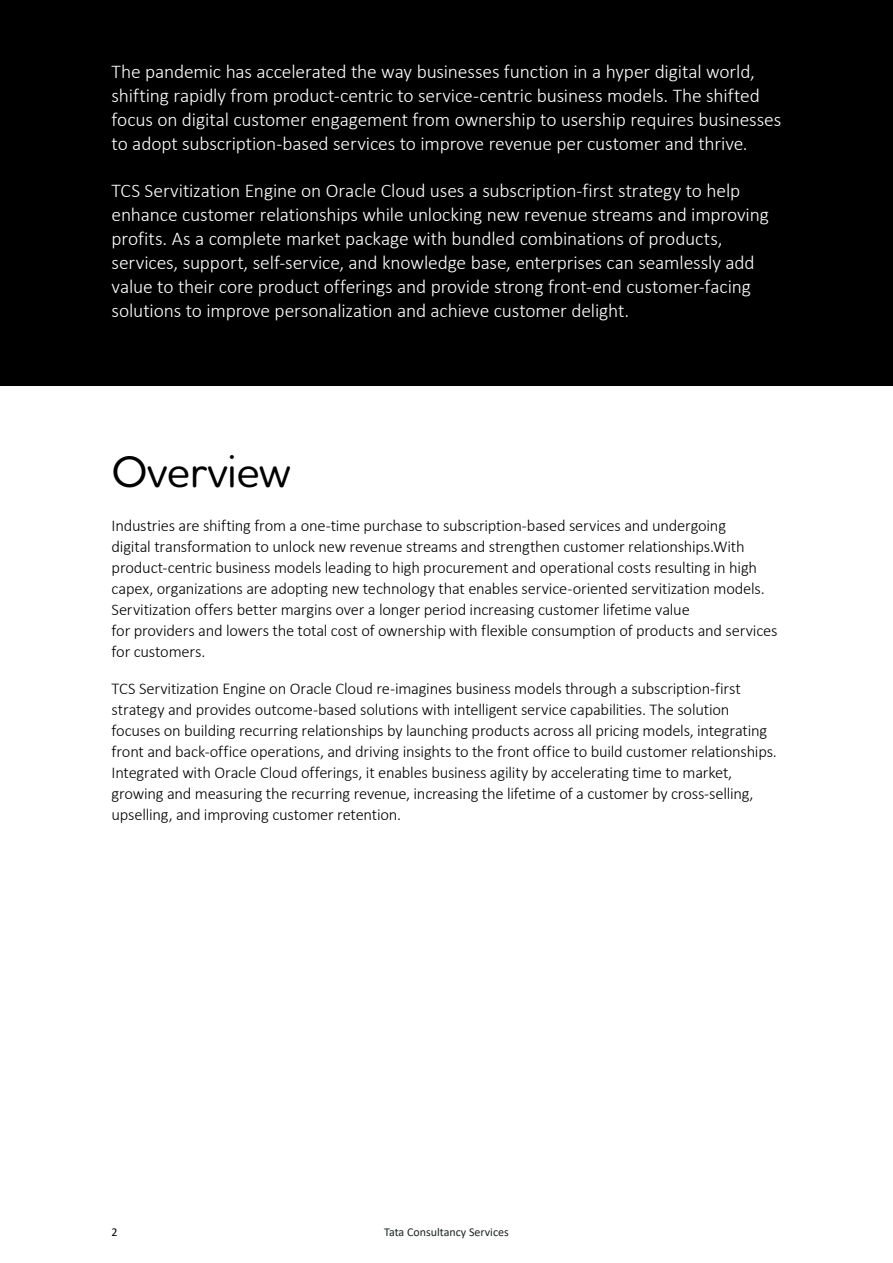
<style>
.page{position:relative;width:893px;height:1263px;background:#fff}
.page>*{position:absolute;margin:0;border:0;box-sizing:border-box;transform-origin:0 0}
.t1{font:500 45px "Houschka Rounded";letter-spacing:-.01em;color:#000}
.t2{font:300 19.5px/24px "Calibri";letter-spacing:-.01em;color:#fff}
.t3{font:300 16.5px/21px "Calibri";letter-spacing:-.015em;color:#000}
.t4{font:12px "Calibri";color:#1e2323}
.t5{font:12px "Calibri";color:#000}
</style>
<div class="page">
<div style="left:0;top:0;width:893px;height:386px;background:#000"></div>
<p class="t2" style="left:112px;top:60px;width:671px">The pandemic has accelerated the way businesses function in a hyper digital world, shifting rapidly from product-centric to service-centric business models. The shifted focus on digital customer engagement from ownership to usership requires businesses to adopt subscription-based services to improve revenue per customer and thrive.</p>
<p class="t2" style="left:112px;top:178px;width:659px">TCS Servitization Engine on Oracle Cloud uses a subscription-first strategy to help enhance customer relationships while unlocking new revenue streams and improving profits. As a complete market package with bundled combinations of products, services, support, self-service, and knowledge base, enterprises can seamlessly add value to their core product offerings and provide strong front-end customer-facing solutions to improve personalization and achieve customer delight.</p>
<h1 class="t1" style="left:112px;top:442px;width:180px">Overview</h1>
<p class="t3" style="left:112px;top:515px;width:667px">Industries are shifting from a one-time purchase to subscription-based services and undergoing<br>digital transformation to unlock new revenue streams and strengthen customer relationships.With product-centric business models leading to high procurement and operational costs resulting in high capex, organizations are adopting new technology that enables service-oriented servitization models.<br>Servitization offers better margins over a longer period increasing customer lifetime value<br>for providers and lowers the total cost of ownership with flexible consumption of products and services for customers.</p>
<p class="t3" style="left:112px;top:678px;width:667px">TCS Servitization Engine on Oracle Cloud re-imagines business models through a subscription-first strategy and provides outcome-based solutions with intelligent service capabilities. The solution focuses on building recurring relationships by launching products across all pricing models, integrating front and back-office operations, and driving insights to the front office to build customer relationships.<br>Integrated with Oracle Cloud offerings, it enables business agility by accelerating time to market, growing and measuring the recurring revenue, increasing the lifetime of a customer by cross-selling, upselling, and improving customer retention.</p>
<p class="t5" style="left:112px;top:1223px;width:8px">2</p>
<p class="t4" style="left:384px;top:1223px;width:126px">Tata Consultancy Services</p>
</div>
